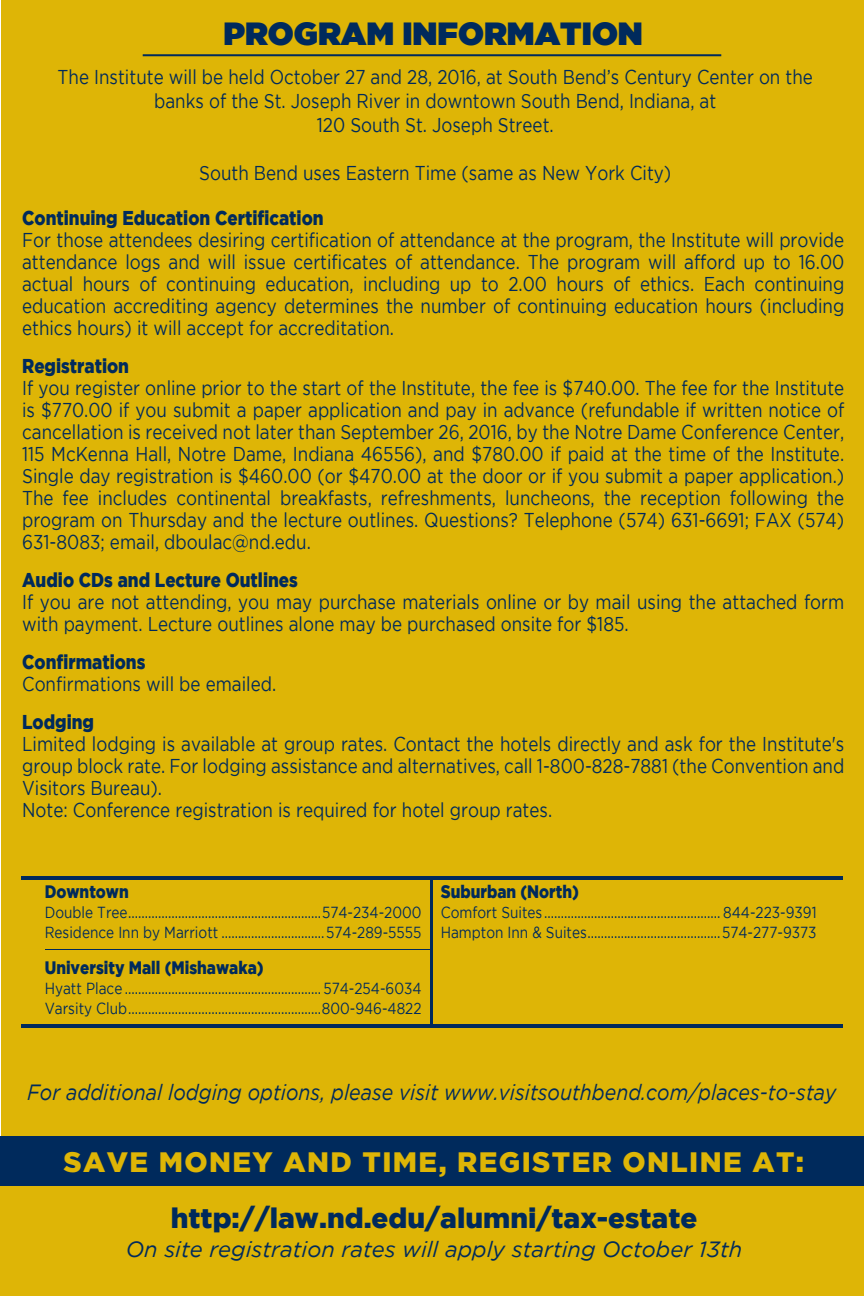
<style>
.page{position:relative;width:864px;height:1296px;background:#fff}
.page>*{position:absolute;margin:0;border:0;box-sizing:border-box;transform-origin:0 0}
.t1{font:32px "Gotham Ultra";color:#002a5c}
.t2{font:900 28px "Gotham";color:#002a5c}
.t3{font:900 28px "Gotham";letter-spacing:.05em;color:#deb506}
.t4{font:italic 22px "Gotham";color:#002a5c;scale:.89 1}
.t5{font:italic 22px "Gotham";color:#002a5c}
.t6{font:20px/22px "Gotham";color:#002a5c;text-align:justify;scale:.85 1}
.t7{font:900 20px "Gotham";color:#002a5c;scale:.85 1}
.t8{font:900 18px "Gotham";color:#002a5c;scale:.85 1}
.t9{font:16px/20px "Gotham";color:#002a5c;scale:.85 1}
</style>
<div class="page">
<div style="left:1px;top:0;width:863px;height:1296px;background:#deb506"></div>
<div style="left:0;top:1136px;width:864px;height:65px;background:#002a5c"></div>
<div style="left:0;top:1187px;width:864px;height:109px;background:#deb506"></div>
<hr style="left:431px;top:880px;width:2px;height:147px;background:#002a5c">
<hr style="left:45px;top:949px;width:388px;height:1px;background:#002a5c">
<hr style="left:21px;top:877px;width:822px;height:3px;background:#002a5c">
<hr style="left:21px;top:1024px;width:822px;height:4px;background:#002a5c">
<hr style="left:143px;top:54px;width:578px;height:2px;background:#002a5c">
<h1 class="t1" style="left:223px;top:15px;width:421px">PROGRAM INFORMATION</h1>
<p class="t6" style="left:58px;top:65px;width:890px;line-height:24px;text-align:center">The Institute will be held October 27 and 28, 2016, at South Bend’s Century Center on the banks of the St. Joseph River in downtown South Bend, Indiana, at<br>120 South St. Joseph Street.</p>
<p class="t6" style="left:199px;top:162px;width:557px">South Bend uses Eastern Time (same as New York City)</p>
<p class="t7" style="left:22px;top:207px;width:356px">Continuing Education Certification</p>
<p class="t6" style="left:22px;top:229px;width:969px">For those attendees desiring certification of attendance at the program, the Institute will provide attendance logs and will issue certificates of attendance. The program will afford up to 16.00 actual hours of continuing education, including up to 2.00 hours of ethics. Each continuing education accrediting agency determines the number of continuing education hours (including ethics hours) it will accept for accreditation.</p>
<p class="t7" style="left:22px;top:355px;width:127px">Registration</p>
<p class="t6" style="left:22px;top:377px;width:969px">If you register online prior to the start of the Institute, the fee is $740.00. The fee for the Institute is $770.00 if you submit a paper application and pay in advance (refundable if written notice of cancellation is received not later than September 26, 2016, by the Notre Dame Conference Center, 115 McKenna Hall, Notre Dame, Indiana 46556), and $780.00 if paid at the time of the Institute.<br>Single day registration is $460.00 (or $470.00 at the door or if you submit a paper application.)<br>The fee includes continental breakfasts, refreshments, luncheons, the reception following the program on Thursday and the lecture outlines. Questions? Telephone (574) 631-6691; FAX (574)<br>631-8083; email, dboulac@nd.edu.</p>
<p class="t7" style="left:22px;top:569px;width:326px">Audio CDs and Lecture Outlines</p>
<p class="t6" style="left:22px;top:591px;width:969px">If you are not attending, you may purchase materials online or by mail using the attached form with payment. Lecture outlines alone may be purchased onsite for $185.</p>
<p class="t7" style="left:22px;top:651px;width:147px">Confirmations</p>
<p class="t6" style="left:22px;top:673px;width:300px">Confirmations will be emailed.</p>
<p class="t7" style="left:22px;top:711px;width:86px">Lodging</p>
<p class="t6" style="left:22px;top:733px;width:969px;text-align:left">Limited lodging is available at group rates. Contact the hotels directly and ask for the Institute's group block rate. For lodging assistance and alternatives, call 1-800-828-7881 (the Convention and Visitors Bureau).<br>Note: Conference registration is required for hotel group rates.</p>
<p class="t8" style="left:45px;top:881px;width:100px">Downtown</p>
<p class="t9" style="left:45px;top:902px;width:445px">Double Tree..........................................................574-234-2000<br>Residence Inn by Marriott ...............................574-289-5555</p>
<p class="t8" style="left:45px;top:957px;width:259px">University Mall (Mishawaka)</p>
<p class="t9" style="left:45px;top:978px;width:445px">Hyatt Place ........................................................... 574-254-6034<br>Varsity Club..........................................................800-946-4822</p>
<p class="t8" style="left:441px;top:881px;width:164px">Suburban (North)</p>
<p class="t9" style="left:441px;top:902px;width:444px">Comfort Suites..................................................... 844-223-9391<br>Hampton Inn &amp; Suites........................................574-277-9373</p>
<p class="t4" style="left:27px;top:1080px;width:911px">For additional lodging options, please visit www.visitsouthbend.com/places-to-stay</p>
<h2 class="t3" style="left:64px;top:1145px;width:742px">SAVE MONEY AND TIME, REGISTER ONLINE AT:</h2>
<h2 class="t2" style="left:171px;top:1202px;width:528px">http://law.nd.edu/alumni/tax-estate</h2>
<p class="t5" style="left:126px;top:1237px;width:618px">On site registration rates will apply starting October 13th</p>
</div>
